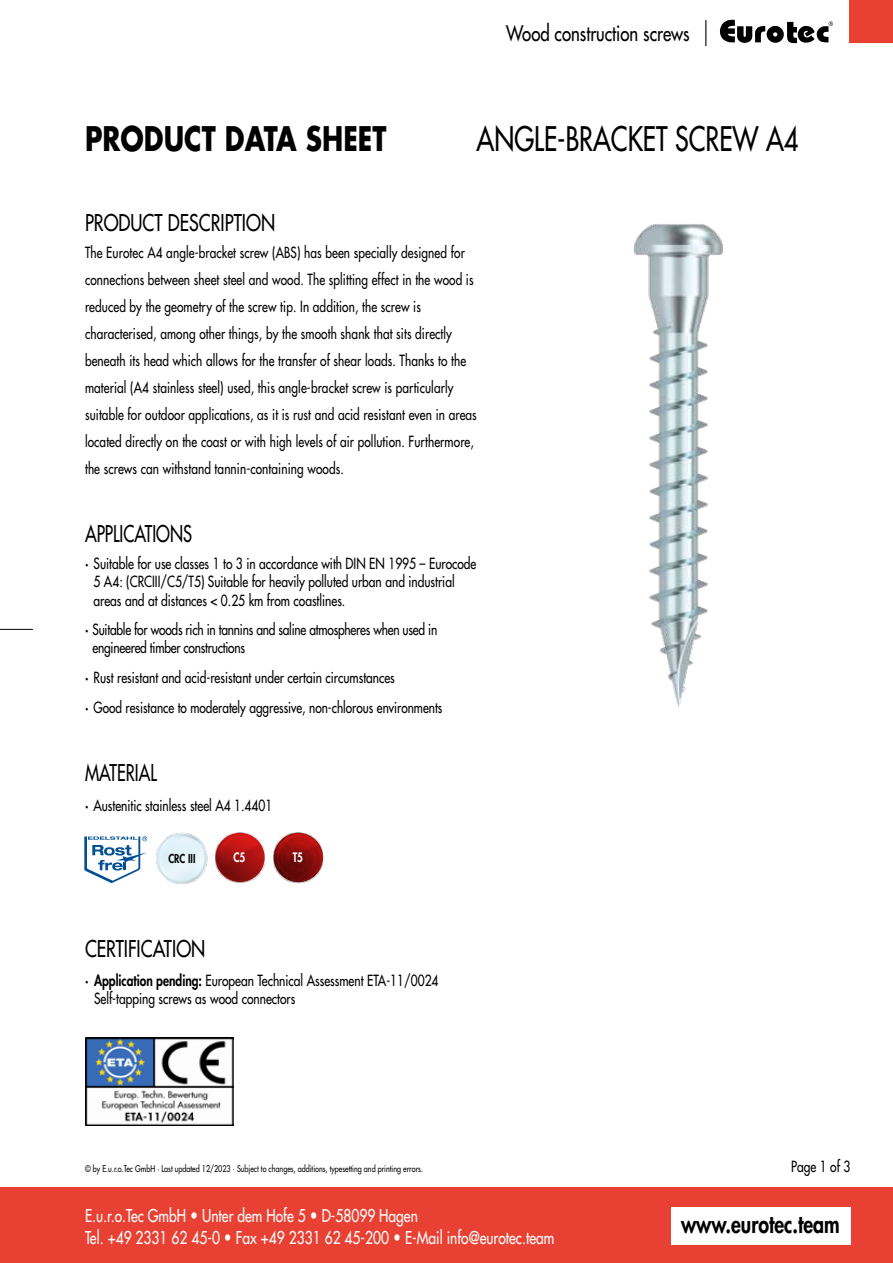
<style>
.page{position:relative;width:893px;height:1263px;background:#fff}
.page>*{position:absolute;margin:0;border:0;box-sizing:border-box;transform-origin:0 0}
.t1{font:500 33px "Futura Std";color:#000;scale:.77 1}
.t2{font:700 33px "Futura Std";color:#000;scale:.8 1}
.t3{font:800 24.3px "Futura Std";color:#000;scale:.8 1}
.t4{font:500 22.5px "Futura Std";color:#000;scale:.8 1}
.t5{font:500 22.5px "Futura Std";color:#000;scale:.74 1}
.t6{font:500 21px "Futura Std";color:#000;scale:.8 1}
.t7{font:500 17.25px/22.5px "Futura Std";color:#fff;scale:.8 1}
.t8{font:500 15px/27px "Futura Std";letter-spacing:.01em;color:#000;scale:.79 1}
.t9{font:500 15px/18px "Futura Std";letter-spacing:.01em;color:#000;scale:.8 1}
.t10{font:500 15px/29.1px "Futura Std";letter-spacing:-.02em;color:#000;scale:.8 1}
.t11{font:800 12.6px "Futura Std";color:#fff;scale:.8 1}
.t12{font:800 12px "Futura Std";color:#000;scale:.8 1}
.t13{font:500 9px "Futura Std";color:#000;scale:.8 1}
.s1{font-weight:800}
</style>
<div class="page">
<div style="left:0;top:1187px;width:893px;height:76px;background:#e84133"></div>
<div style="left:671px;top:1208px;width:179px;height:37px;background:#fff"></div>
<div style="left:849px;top:0;width:44px;height:43px;background:#e84133"></div>
<svg style="left:720px;top:20px;width:113px;height:24px"></svg>
<svg style="left:705px;top:20px;width:1px;height:26px"></svg>
<img style="left:634px;top:224px;width:89px;height:484px">
<img style="left:85px;top:1038px;width:149px;height:88px">
<hr style="left:0;top:629px;width:33px;height:1px;background:#000">
<svg style="left:84px;top:836px;width:63px;height:47px"></svg>
<img style="left:291px;top:882px;width:15px;height:2px">
<img style="left:273px;top:832px;width:50px;height:50px">
<img style="left:215px;top:832px;width:50px;height:50px">
<img style="left:156px;top:832px;width:52px;height:53px">
<h3 class="t6" style="left:506px;top:20px;width:231px">Wood construction screws</h3>
<h1 class="t2" style="left:85px;top:116px;width:378px">PRODUCT DATA SHEET</h1>
<h1 class="t1" style="left:477px;top:118px;width:420px">ANGLE-BRACKET SCREW A4</h1>
<h3 class="t4" style="left:85px;top:209px;width:239px">PRODUCT DESCRIPTION</h3>
<p class="t8" style="left:85px;top:239px;width:497px">The Eurotec A4 angle-bracket screw (ABS) has been specially designed for connections between sheet steel and wood. The splitting effect in the wood is reduced by the geometry of the screw tip. In addition, the screw is characterised, among other things, by the smooth shank that sits directly beneath its head which allows for the transfer of shear loads. Thanks to the material (A4 stainless steel) used, this angle-bracket screw is particularly suitable for outdoor applications, as it is rust and acid resistant even in areas located directly on the coast or with high levels of air pollution. Furthermore, the screws can withstand tannin-containing woods.</p>
<h3 class="t5" style="left:85px;top:519px;width:146px">APPLICATIONS</h3>
<p class="t9" style="left:94px;top:554px;width:480px;text-indent:-9px"><span class="s1">·</span> Suitable for use classes 1 to 3 in accordance with DIN EN 1995 – Eurocode<br>5 A4: (CRCIII/C5/T5) Suitable for heavily polluted urban and industrial</p>
<p class="t10" style="left:85px;top:586px;width:442px;text-indent:9px">areas and at distances &lt; 0.25 km from coastlines.<br><span class="s1">·</span> Suitable for woods rich in tannins and saline atmospheres when used in</p>
<p class="t9" style="left:85px;top:633px;width:448px;line-height:30px;text-indent:8px">engineered timber constructions<br><span class="s1">·</span> Rust resistant and acid-resistant under certain circumstances<br><span class="s1">·</span> Good resistance to moderately aggressive, non-chlorous environments</p>
<h3 class="t5" style="left:85px;top:758px;width:99px">MATERIAL</h3>
<p class="t9" style="left:85px;top:796px;width:236px"><span class="s1">·</span> Austenitic stainless steel A4 1.4401</p>
<p class="t12" style="left:168px;top:850px;width:35px">CRC III</p>
<p class="t11" style="left:234px;top:849px;width:16px">C5</p>
<p class="t11" style="left:293px;top:849px;width:15px">T5</p>
<h3 class="t4" style="left:85px;top:935px;width:152px">CERTIFICATION</h3>
<p class="t9" style="left:94px;top:972px;width:432px;text-indent:-9px"><span class="s1">· Application pending:</span> European Technical Assessment ETA-11/0024<br>Self-tapping screws as wood connectors</p>
<p class="t13" style="left:85px;top:1163px;width:424px">© by E.u.r.o.Tec GmbH · Last updated 12/2023 · Subject to changes, additions, typesetting and printing errors.</p>
<p class="t7" style="left:85px;top:1204px;width:588px">E.u.r.o.Tec GmbH <span class="s1">•</span> Unter dem Hofe 5 <span class="s1">•</span> D-58099 Hagen<br>Tel. +49 2331 62 45-0 <span class="s1">•</span> Fax +49 2331 62 45-200 <span class="s1">•</span> E-Mail info@eurotec.team</p>
<p class="t9" style="left:791px;top:1158px;width:75px">Page 1 of 3</p>
<h2 class="t3" style="left:681px;top:1208px;width:200px">www.eurotec.team</h2>
</div>
